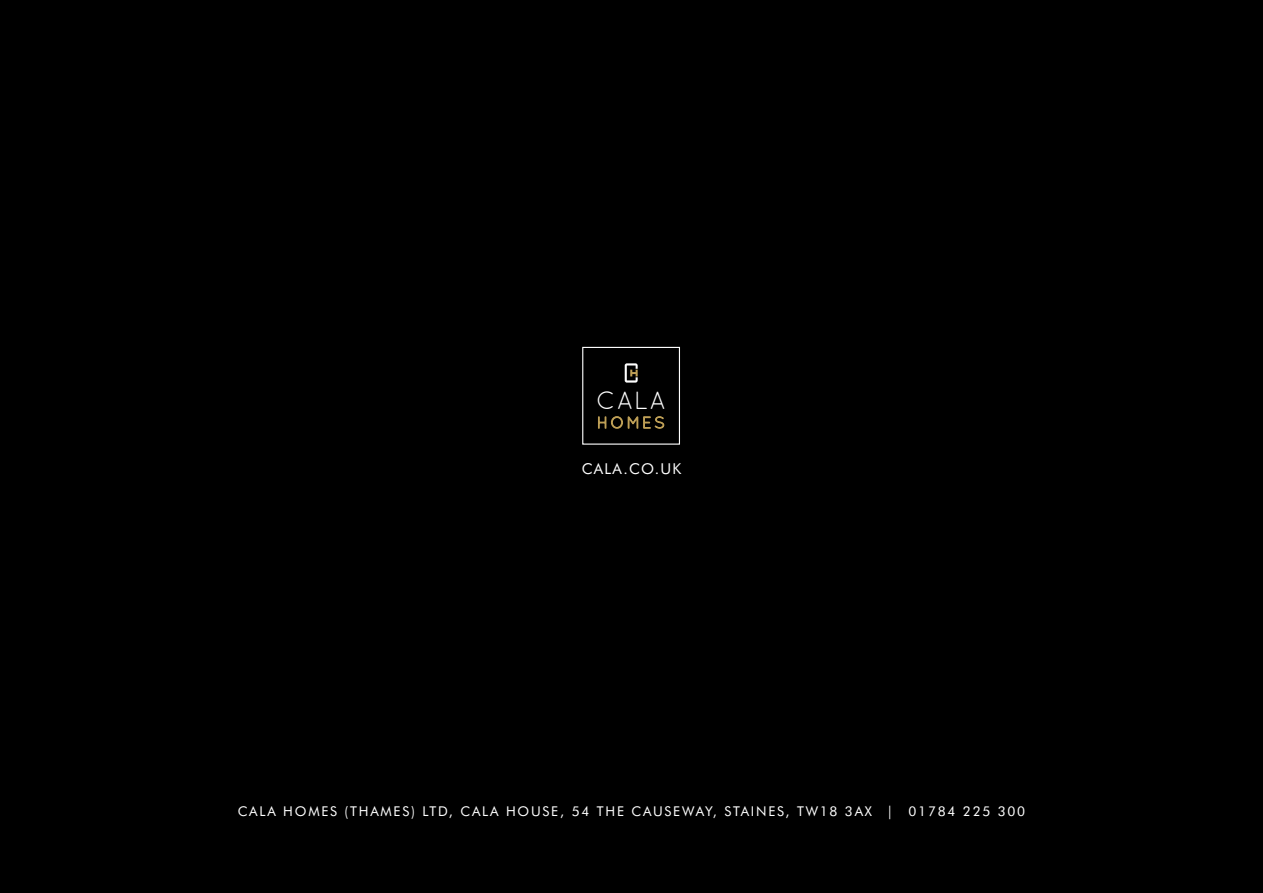
<style>
.page{position:relative;width:1263px;height:893px;background:#000}
.page>*{position:absolute;margin:0;border:0;box-sizing:border-box;transform-origin:0 0}
.t1{font:24.9px "Quicksand";color:#fff}
.t2{font:16.35px "Quicksand";letter-spacing:.13em;color:#be9f56}
.t3{font:15px "Futura BT";letter-spacing:.08em;color:#fff}
.t4{font:13.5px "Futura BT";letter-spacing:.13em;color:#fff}
</style>
<div class="page">
<svg style="left:625px;top:363px;width:13px;height:20px"></svg>
<div style="left:582px;top:347px;width:98px;height:98px;border:1px solid #fff"></div>
<h1 class="t1" style="left:596px;top:386px;width:71px">CALA</h1>
<p class="t2" style="left:597px;top:413px;width:70px">HOMES</p>
<p class="t3" style="left:582px;top:460px;width:101px">CALA.CO.UK</p>
<p class="t4" style="left:238px;top:803px;width:789px">CALA HOMES (THAMES) LTD, CALA HOUSE, 54 THE CAUSEWAY, STAINES, TW18 3AX | 01784 225 300</p>
</div>
